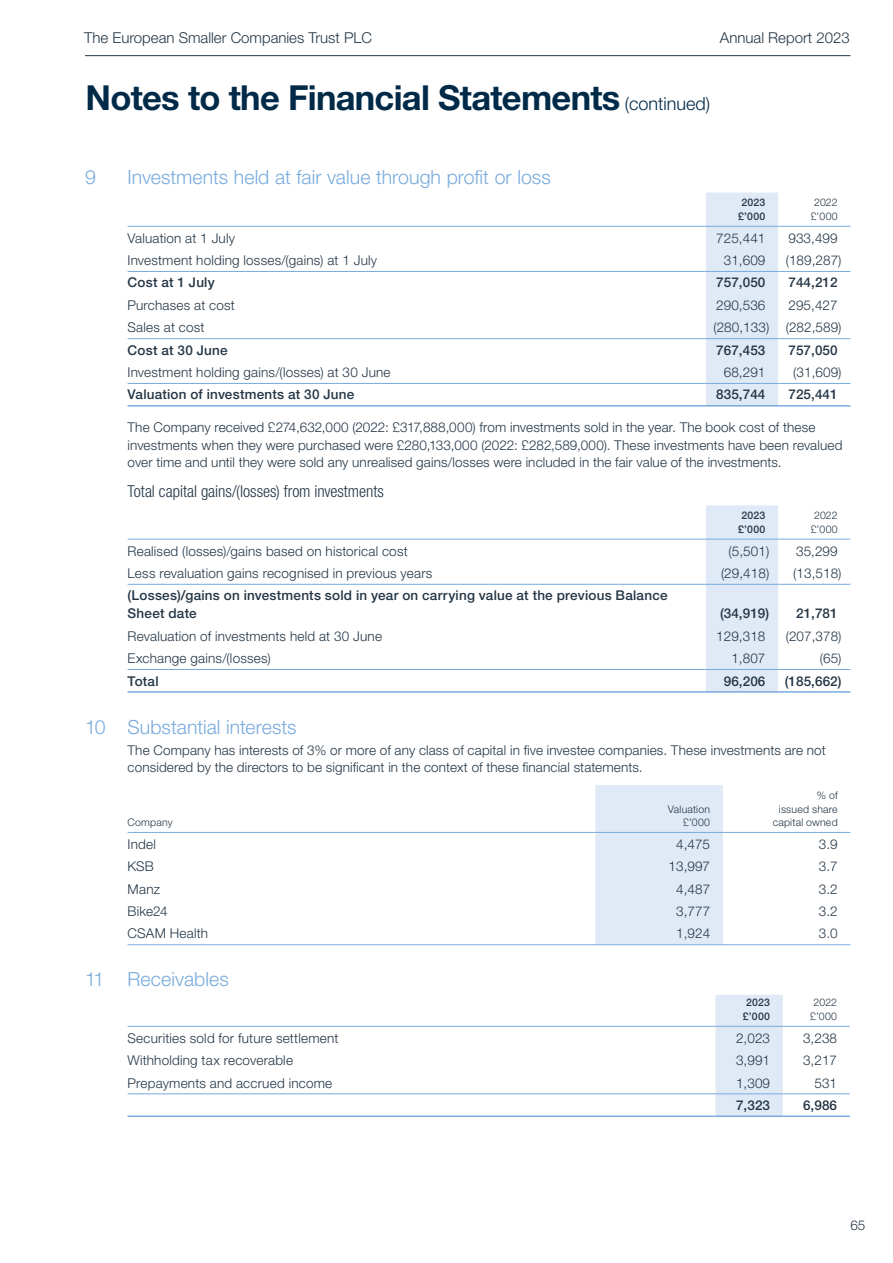
<style>
.page{position:relative;width:893px;height:1263px;background:#fff}
.page>*{position:absolute;margin:0;border:0;box-sizing:border-box;transform-origin:0 0}
.t1{font:700 34.5px "Helvetica Neue LT Std";letter-spacing:-.02em;color:#002a48}
.t2{font:300 19.5px "Helvetica Neue LT Std";color:#79abdd}
.t3{font:300 condensed 16.5px "Helvetica Neue LT Std";letter-spacing:-.005em;color:#243646}
.t4{font:300 15px "Helvetica Neue LT Std";color:#243646}
.t5{font:300 13.5px/17.2px "Helvetica Neue LT Std";letter-spacing:.01em;color:#243646}
.t6{font:500 13.5px/18px "Helvetica Neue LT Std";letter-spacing:.015em;color:#243646}
.t7{font:300 10.5px/13.5px "Helvetica Neue LT Std";letter-spacing:.02em;color:#243646;text-align:center}
.t8{font:500 10.5px/13.5px "Helvetica Neue LT Std";letter-spacing:.025em;color:#243646;text-align:center}
.s1{font-weight:300;font-size:18px}
</style>
<div class="page">
<div style="left:706px;top:193px;width:72px;height:212px;background:#e0eaf7"></div>
<hr style="left:128px;top:271px;width:578px;height:1px;background:#79abdd">
<hr style="left:778px;top:271px;width:72px;height:1px;background:#79abdd">
<hr style="left:706px;top:271px;width:72px;height:1px;background:#79abdd">
<hr style="left:128px;top:338px;width:578px;height:1px;background:#79abdd">
<hr style="left:778px;top:338px;width:72px;height:1px;background:#79abdd">
<hr style="left:706px;top:338px;width:72px;height:1px;background:#79abdd">
<hr style="left:128px;top:383px;width:578px;height:1px;background:#79abdd">
<hr style="left:778px;top:383px;width:72px;height:1px;background:#79abdd">
<hr style="left:128px;top:405px;width:578px;height:2px;background:#79abdd">
<hr style="left:778px;top:405px;width:72px;height:2px;background:#79abdd">
<hr style="left:706px;top:383px;width:72px;height:1px;background:#79abdd">
<hr style="left:706px;top:405px;width:72px;height:2px;background:#79abdd">
<hr style="left:128px;top:226px;width:578px;height:1px;background:#79abdd">
<hr style="left:778px;top:226px;width:72px;height:1px;background:#79abdd">
<hr style="left:706px;top:226px;width:72px;height:1px;background:#79abdd">
<div style="left:706px;top:505px;width:72px;height:186px;background:#e0eaf7"></div>
<hr style="left:128px;top:584px;width:578px;height:1px;background:#79abdd">
<hr style="left:778px;top:584px;width:72px;height:1px;background:#79abdd">
<hr style="left:706px;top:584px;width:72px;height:1px;background:#79abdd">
<hr style="left:128px;top:669px;width:578px;height:1px;background:#79abdd">
<hr style="left:778px;top:669px;width:72px;height:1px;background:#79abdd">
<hr style="left:128px;top:691px;width:578px;height:2px;background:#79abdd">
<hr style="left:778px;top:691px;width:72px;height:2px;background:#79abdd">
<hr style="left:706px;top:669px;width:72px;height:1px;background:#79abdd">
<hr style="left:706px;top:691px;width:72px;height:2px;background:#79abdd">
<hr style="left:128px;top:539px;width:578px;height:1px;background:#79abdd">
<hr style="left:778px;top:539px;width:72px;height:1px;background:#79abdd">
<hr style="left:706px;top:539px;width:72px;height:1px;background:#79abdd">
<div style="left:595px;top:785px;width:128px;height:159px;background:#e0eaf7"></div>
<hr style="left:128px;top:832px;width:467px;height:1px;background:#79abdd">
<hr style="left:595px;top:832px;width:128px;height:1px;background:#79abdd">
<hr style="left:723px;top:832px;width:127px;height:1px;background:#79abdd">
<hr style="left:128px;top:944px;width:467px;height:1px;background:#79abdd">
<hr style="left:595px;top:944px;width:128px;height:1px;background:#79abdd">
<hr style="left:723px;top:944px;width:127px;height:1px;background:#79abdd">
<div style="left:715px;top:995px;width:68px;height:120px;background:#e0eaf7"></div>
<hr style="left:128px;top:1093px;width:587px;height:1px;background:#79abdd">
<hr style="left:783px;top:1093px;width:67px;height:1px;background:#79abdd">
<hr style="left:128px;top:1115px;width:587px;height:2px;background:#79abdd">
<hr style="left:783px;top:1115px;width:67px;height:2px;background:#79abdd">
<hr style="left:715px;top:1093px;width:68px;height:1px;background:#79abdd">
<hr style="left:715px;top:1115px;width:68px;height:2px;background:#79abdd">
<hr style="left:128px;top:1026px;width:587px;height:1px;background:#79abdd">
<hr style="left:783px;top:1026px;width:67px;height:1px;background:#79abdd">
<hr style="left:715px;top:1026px;width:68px;height:1px;background:#79abdd">
<hr style="left:85px;top:55px;width:765px;height:1px;background:#243646">
<p class="t4" style="left:84px;top:28px;width:289px">The European Smaller Companies Trust PLC</p>
<p class="t4" style="left:720px;top:28px;width:131px">Annual Report 2023</p>
<h1 class="t1" style="left:85px;top:76px;width:626px">Notes to the Financial Statements <span class="s1">(continued)</span></h1>
<h2 class="t2" style="left:85px;top:165px;width:12px">9</h2>
<h2 class="t2" style="left:128px;top:165px;width:425px">Investments held at fair value through profit or loss</h2>
<p class="t8" style="left:738px;top:196px;width:29px">2023 £’000</p>
<p class="t7" style="left:811px;top:196px;width:28px">2022 £’000</p>
<p class="t5" style="left:128px;top:229px;width:109px">Valuation at 1 July</p>
<p class="t5" style="left:716px;top:229px;width:51px">725,441</p>
<p class="t5" style="left:788px;top:229px;width:51px">933,499</p>
<p class="t5" style="left:128px;top:251px;width:251px">Investment holding losses/(gains) at 1 July</p>
<p class="t5" style="left:724px;top:251px;width:43px">31,609</p>
<p class="t5" style="left:786px;top:251px;width:57px">(189,287)</p>
<p class="t6" style="left:128px;top:274px;width:89px">Cost at 1 July</p>
<p class="t6" style="left:716px;top:274px;width:51px">757,050</p>
<p class="t6" style="left:788px;top:274px;width:51px">744,212</p>
<p class="t5" style="left:128px;top:296px;width:109px">Purchases at cost</p>
<p class="t5" style="left:716px;top:296px;width:51px">290,536</p>
<p class="t5" style="left:788px;top:296px;width:51px">295,427</p>
<p class="t5" style="left:128px;top:319px;width:78px">Sales at cost</p>
<p class="t5" style="left:713px;top:319px;width:130px">(280,133) (282,589)</p>
<p class="t6" style="left:128px;top:341px;width:102px">Cost at 30 June</p>
<p class="t6" style="left:716px;top:341px;width:51px">767,453</p>
<p class="t6" style="left:788px;top:341px;width:51px">757,050</p>
<p class="t5" style="left:128px;top:363px;width:265px">Investment holding gains/(losses) at 30 June</p>
<p class="t5" style="left:724px;top:363px;width:43px">68,291</p>
<p class="t5" style="left:793px;top:363px;width:50px">(31,609)</p>
<p class="t6" style="left:128px;top:385px;width:228px">Valuation of investments at 30 June</p>
<p class="t6" style="left:716px;top:385px;width:51px">835,744</p>
<p class="t6" style="left:788px;top:385px;width:51px">725,441</p>
<p class="t5" style="left:128px;top:419px;width:716px">The Company received £274,632,000 (2022: £317,888,000) from investments sold in the year. The book cost of these investments when they were purchased were £280,133,000 (2022: £282,589,000). These investments have been revalued over time and until they were sold any unrealised gains/losses were included in the fair value of the investments.</p>
<p class="t3" style="left:128px;top:482px;width:258px">Total capital gains/(losses) from investments</p>
<p class="t8" style="left:738px;top:509px;width:29px">2023 £’000</p>
<p class="t7" style="left:811px;top:508px;width:28px">2022 £’000</p>
<p class="t5" style="left:128px;top:542px;width:282px">Realised (losses)/gains based on historical cost</p>
<p class="t5" style="left:728px;top:542px;width:42px">(5,501)</p>
<p class="t5" style="left:796px;top:542px;width:43px">35,299</p>
<p class="t5" style="left:128px;top:564px;width:306px">Less revaluation gains recognised in previous years</p>
<p class="t5" style="left:721px;top:564px;width:50px">(29,418)</p>
<p class="t5" style="left:793px;top:564px;width:50px">(13,518)</p>
<p class="t6" style="left:128px;top:586px;width:541px">(Losses)/gains on investments sold in year on carrying value at the previous Balance<br>Sheet date</p>
<p class="t6" style="left:720px;top:604px;width:51px">(34,919)</p>
<p class="t6" style="left:796px;top:604px;width:43px">21,781</p>
<p class="t5" style="left:128px;top:627px;width:256px">Revaluation of investments held at 30 June</p>
<p class="t5" style="left:716px;top:627px;width:51px">129,318</p>
<p class="t5" style="left:786px;top:627px;width:57px">(207,378)</p>
<p class="t5" style="left:128px;top:649px;width:145px">Exchange gains/(losses)</p>
<p class="t5" style="left:731px;top:649px;width:36px">1,807</p>
<p class="t5" style="left:820px;top:649px;width:23px">(65)</p>
<p class="t6" style="left:128px;top:671px;width:33px">Total</p>
<p class="t6" style="left:724px;top:671px;width:43px">96,206</p>
<p class="t6" style="left:785px;top:671px;width:58px">(185,662)</p>
<h2 class="t2" style="left:85px;top:715px;width:213px">10 Substantial interests</h2>
<p class="t5" style="left:128px;top:741px;width:700px">The Company has interests of 3% or more of any class of capital in five investee companies. These investments are not considered by the directors to be significant in the context of these financial statements.</p>
<p class="t7" style="left:128px;top:815px;width:47px">Company</p>
<p class="t7" style="left:668px;top:802px;width:44px;text-align:right">Valuation £’000</p>
<p class="t7" style="left:773px;top:788px;width:67px;text-align:right">% of<br>issued share capital owned</p>
<p class="t5" style="left:128px;top:835px;width:30px">Indel</p>
<p class="t5" style="left:676px;top:835px;width:36px">4,475</p>
<p class="t5" style="left:819px;top:835px;width:20px">3.9</p>
<p class="t5" style="left:128px;top:857px;width:28px">KSB</p>
<p class="t5" style="left:668px;top:857px;width:43px">13,997</p>
<p class="t5" style="left:819px;top:857px;width:20px">3.7</p>
<p class="t5" style="left:128px;top:880px;width:34px">Manz</p>
<p class="t5" style="left:676px;top:880px;width:36px">4,487</p>
<p class="t5" style="left:819px;top:880px;width:20px">3.2</p>
<p class="t5" style="left:128px;top:902px;width:42px">Bike24</p>
<p class="t5" style="left:676px;top:902px;width:36px">3,777</p>
<p class="t5" style="left:819px;top:902px;width:20px">3.2</p>
<p class="t5" style="left:128px;top:925px;width:82px">CSAM Health</p>
<p class="t5" style="left:676px;top:925px;width:36px">1,924</p>
<p class="t5" style="left:819px;top:925px;width:20px">3.0</p>
<h2 class="t2" style="left:85px;top:967px;width:145px">11 Receivables</h2>
<p class="t8" style="left:743px;top:996px;width:29px">2023 £’000</p>
<p class="t7" style="left:810px;top:996px;width:28px">2022 £’000</p>
<p class="t5" style="left:128px;top:1029px;width:212px">Securities sold for future settlement</p>
<p class="t5" style="left:736px;top:1029px;width:36px">2,023</p>
<p class="t5" style="left:803px;top:1029px;width:36px">3,238</p>
<p class="t5" style="left:128px;top:1051px;width:167px">Withholding tax recoverable</p>
<p class="t5" style="left:736px;top:1051px;width:36px">3,991</p>
<p class="t5" style="left:803px;top:1051px;width:36px">3,217</p>
<p class="t5" style="left:128px;top:1074px;width:206px">Prepayments and accrued income</p>
<p class="t5" style="left:736px;top:1074px;width:36px">1,309</p>
<p class="t5" style="left:814px;top:1074px;width:24px">531</p>
<p class="t6" style="left:736px;top:1096px;width:36px">7,323</p>
<p class="t6" style="left:803px;top:1096px;width:36px">6,986</p>
<p class="t5" style="left:850px;top:1216px;width:17px">65</p>
</div>
